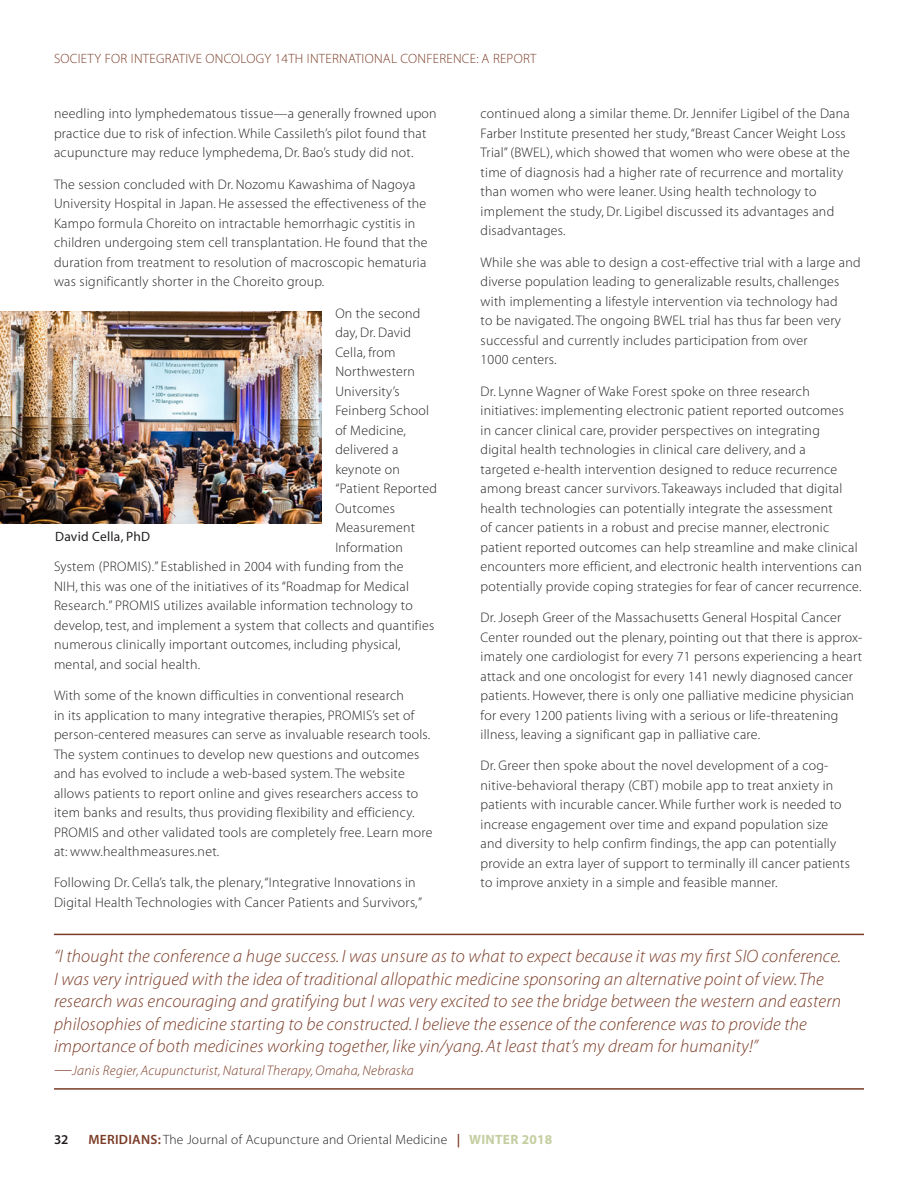
<style>
.page{position:relative;width:918px;height:1188px;background:#fff}
.page>*{position:absolute;margin:0;border:0;box-sizing:border-box;transform-origin:0 0}
.pull_quote_no_box{font:18px/22.5px "Myriad MM It 215 600";letter-spacing:.01em;color:#7b3c27}
.body_light{font:13.8px/19.5px "Myriad MM 215 600";letter-spacing:.02em;color:#231f20}
.pull_quote_no_box-2{font:13.8px "Myriad MM It 215 600";letter-spacing:.02em;color:#7b3c27}
.t1{font:13.5px "Myriad MM 215 600";letter-spacing:.02em;color:#7b3c27}
.t2{font:13.5px "Myriad MM 215 600";letter-spacing:.02em;color:#231f20}
.photo_caption{font:13.5px "Myriad MM 400 600";letter-spacing:.02em;color:#231f20}
.t3{font:13.5px "Myriad MM 565 600";color:#231f20}
.s1{font-size:18px}
.s2{font-family:"Myriad MM 565 600";color:#7b3c27}
.s3{font-family:"Myriad MM 700 600";color:#c4cea1}
</style>
<div class="page">
<hr style="left:54px;top:934px;width:810px;height:1px;background:#7b3c27">
<hr style="left:54px;top:1088px;width:810px;height:2px;background:#7b3c27">
<img style="left:0;top:311px;width:322px;height:213px">
<p class="t1" style="left:54px;top:52px;width:484px">SOCIETY FOR INTEGRATIVE ONCOLOGY 14TH INTERNATIONAL CONFERENCE: A REPORT</p>
<p class="body_light" style="left:54px;top:105px;width:384px">needling into lymphedematous tissue—a generally frowned upon practice due to risk of infection. While Cassileth’s pilot found that acupuncture may reduce lymphedema, Dr. Bao’s study did not.</p>
<p class="body_light" style="left:54px;top:175px;width:375px">The session concluded with Dr. Nozomu Kawashima of Nagoya University Hospital in Japan. He assessed the effectiveness of the Kampo formula Choreito on intractable hemorrhagic cystitis in children undergoing stem cell transplantation. He found that the duration from treatment to resolution of macroscopic hematuria was significantly shorter in the Choreito group.</p>
<p class="body_light" style="left:335px;top:304px;width:86px">On the second</p>
<p class="body_light" style="left:335px;top:323px;width:77px">day, Dr. David</p>
<p class="body_light" style="left:335px;top:343px;width:62px">Cella, from</p>
<p class="body_light" style="left:335px;top:362px;width:81px">Northwestern</p>
<p class="body_light" style="left:335px;top:382px;width:66px">University’s</p>
<p class="body_light" style="left:335px;top:401px;width:95px">Feinberg School</p>
<p class="body_light" style="left:335px;top:421px;width:72px">of Medicine,</p>
<p class="body_light" style="left:335px;top:440px;width:65px">delivered a</p>
<p class="body_light" style="left:335px;top:460px;width:66px">keynote on</p>
<p class="body_light" style="left:335px;top:479px;width:103px">“Patient Reported</p>
<p class="body_light" style="left:335px;top:499px;width:61px">Outcomes</p>
<p class="body_light" style="left:335px;top:518px;width:81px">Measurement</p>
<p class="body_light" style="left:335px;top:538px;width:69px">Information</p>
<p class="body_light" style="left:54px;top:557px;width:351px">System (PROMIS).” Established in 2004 with funding from the</p>
<p class="body_light" style="left:54px;top:577px;width:357px">NIH, this was one of the initiatives of its “Roadmap for Medical</p>
<p class="body_light" style="left:54px;top:596px;width:360px">Research.” PROMIS utilizes available information technology to</p>
<p class="body_light" style="left:54px;top:616px;width:382px">develop, test, and implement a system that collects and quantifies</p>
<p class="body_light" style="left:54px;top:635px;width:348px">numerous clinically important outcomes, including physical,</p>
<p class="body_light" style="left:54px;top:655px;width:148px">mental, and social health.</p>
<p class="body_light" style="left:54px;top:686px;width:380px">With some of the known difficulties in conventional research<br>in its application to many integrative therapies, PROMIS’s set of person-centered measures can serve as invaluable research tools.<br>The system continues to develop new questions and outcomes and has evolved to include a web-based system. The website allows patients to report online and gives researchers access to item banks and results, thus providing flexibility and efficiency.<br>PROMIS and other validated tools are completely free. Learn more at: www.healthmeasures.net.</p>
<p class="body_light" style="left:54px;top:874px;width:371px">Following Dr. Cella’s talk, the plenary, “Integrative Innovations in<br>Digital Health Technologies with Cancer Patients and Survivors,”</p>
<p class="photo_caption" style="left:55px;top:530px;width:97px">David Cella, PhD</p>
<p class="body_light" style="left:481px;top:105px;width:371px">continued along a similar theme. Dr. Jennifer Ligibel of the Dana Farber Institute presented her study, “Breast Cancer Weight Loss Trial” (BWEL), which showed that women who were obese at the time of diagnosis had a higher rate of recurrence and mortality than women who were leaner. Using health technology to implement the study, Dr. Ligibel discussed its advantages and disadvantages.</p>
<p class="body_light" style="left:481px;top:253px;width:382px">While she was able to design a cost-effective trial with a large and diverse population leading to generalizable results, challenges with implementing a lifestyle intervention via technology had<br>to be navigated. The ongoing BWEL trial has thus far been very successful and currently includes participation from over<br>1000 centers.</p>
<p class="body_light" style="left:481px;top:382px;width:383px">Dr. Lynne Wagner of Wake Forest spoke on three research initiatives: implementing electronic patient reported outcomes<br>in cancer clinical care, provider perspectives on integrating<br>digital health technologies in clinical care delivery, and a<br>targeted e-health intervention designed to reduce recurrence among breast cancer survivors. Takeaways included that digital health technologies can potentially integrate the assessment<br>of cancer patients in a robust and precise manner, electronic patient reported outcomes can help streamline and make clinical encounters more efficient, and electronic health interventions can potentially provide coping strategies for fear of cancer recurrence.</p>
<p class="body_light" style="left:481px;top:608px;width:383px">Dr. Joseph Greer of the Massachusetts General Hospital Cancer Center rounded out the plenary, pointing out that there is approx&shy;imately one cardiologist for every 71 persons experiencing a heart attack and one oncologist for every 141 newly diagnosed cancer patients. However, there is only one palliative medicine physician for every 1200 patients living with a serious or life-threatening illness, leaving a significant gap in palliative care.</p>
<p class="body_light" style="left:481px;top:757px;width:371px">Dr. Greer then spoke about the novel development of a cog&shy;nitive-behavioral therapy (CBT) mobile app to treat anxiety in patients with incurable cancer. While further work is needed to increase engagement over time and expand population size and diversity to help confirm findings, the app can potentially provide an extra layer of support to terminally ill cancer patients to improve anxiety in a simple and feasible manner.</p>
<p class="pull_quote_no_box" style="left:54px;top:946px;width:789px">“I thought the conference a huge success. I was unsure as to what to expect because it was my first SIO conference.<br>I was very intrigued with the idea of traditional allopathic medicine sponsoring an alternative point of view. The research was encouraging and gratifying but I was very excited to see the bridge between the western and eastern philosophies of medicine starting to be constructed. I believe the essence of the conference was to provide the importance of both medicines working together, like yin/yang. At least that’s my dream for humanity!”</p>
<p class="pull_quote_no_box-2" style="left:54px;top:1063px;width:361px"><span class="s1">—</span>Janis Regier, Acupuncturist, Natural Therapy, Omaha, Nebraska</p>
<p class="t3" style="left:54px;top:1133px;width:16px">32</p>
<p class="t2" style="left:88px;top:1133px;width:465px"><span class="s2">MERIDIANS:</span> The Journal of Acupuncture and Oriental Medicine <span class="s2">|</span> <span class="s3">WINTER 2018</span></p>
</div>
